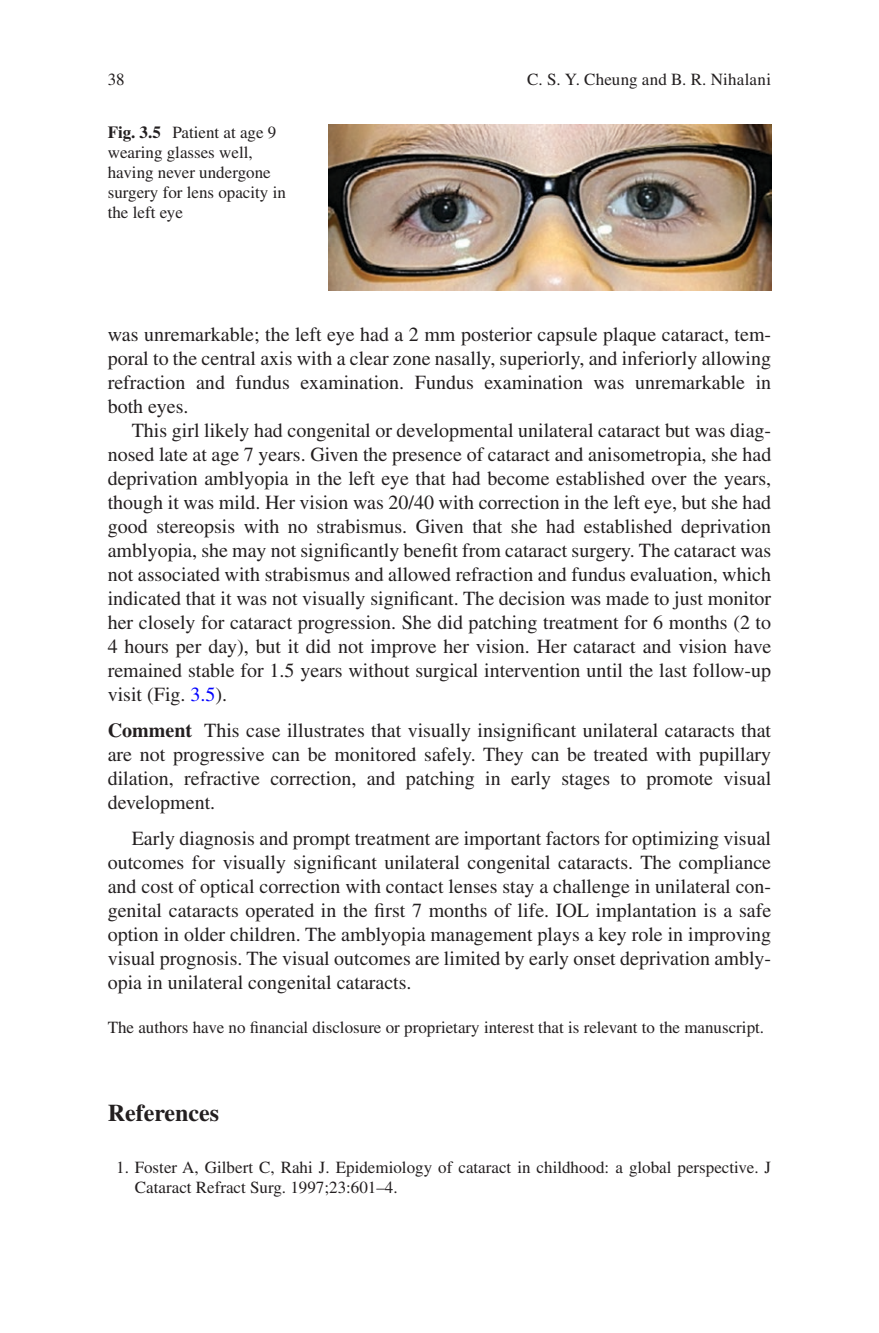
<style>
.page{position:relative;width:879px;height:1333px;background:#fff}
.page>*{position:absolute;margin:0;border:0;box-sizing:border-box;transform-origin:0 0}
.t1{font:700 24px "Hdvjcr Times LT Std";color:#231f20}
.t2{font:20px/24px "Yjcyth Times LT Std";color:#231f20;text-align:justify}
.t3{font:17px/20px "Yjcyth Times LT Std";color:#231f20}
.t4{font:17px "Xqqlnq Times LT Std";letter-spacing:.01em;color:#231f20}
.s1{font-family:"Hdvjcr Times LT Std";font-weight:700}
.s2{color:#00f}
</style>
<div class="page">
<img style="left:329px;top:124px;width:442px;height:167px">
<p class="t3" style="left:108px;top:69px;width:18px">38</p>
<p class="t3" style="left:108px;top:122px;width:180px"><span class="s1">Fig. 3.5</span> Patient at age 9 wearing glasses well, having never undergone surgery for lens opacity in the left eye</p>
<p class="t4" style="left:527px;top:70px;width:246px">C. S. Y. Cheung and B. R. Nihalani</p>
<p class="t2" style="left:108px;top:322px;width:665px">was unremarkable; the left eye had a 2 mm posterior capsule plaque cataract, tem&shy;poral to the central axis with a clear zone nasally, superiorly, and inferiorly allowing refraction and fundus examination. Fundus examination was unremarkable in both eyes.</p>
<p class="t2" style="left:108px;top:418px;width:665px;text-indent:24px">This girl likely had congenital or developmental unilateral cataract but was diag&shy;nosed late at age 7 years. Given the presence of cataract and anisometropia, she had deprivation amblyopia in the left eye that had become established over the years, though it was mild. Her vision was 20/40 with correction in the left eye, but she had good stereopsis with no strabismus. Given that she had established deprivation amblyopia, she may not significantly benefit from cataract surgery. The cataract was not associated with strabismus and allowed refraction and fundus evaluation, which indicated that it was not visually significant. The decision was made to just monitor her closely for cataract progression. She did patching treatment for 6 months (2 to 4 hours per day), but it did not improve her vision. Her cataract and vision have remained stable for 1.5 years without surgical intervention until the last follow-up visit (Fig. <span class="s2">3.5</span>).</p>
<p class="t2" style="left:108px;top:718px;width:665px"><span class="s1">Comment</span> This case illustrates that visually insignificant unilateral cataracts that are not progressive can be monitored safely. They can be treated with pupillary dilation, refractive correction, and patching in early stages to promote visual development.</p>
<p class="t2" style="left:108px;top:826px;width:665px;text-indent:24px">Early diagnosis and prompt treatment are important factors for optimizing visual outcomes for visually significant unilateral congenital cataracts. The compliance and cost of optical correction with contact lenses stay a challenge in unilateral con&shy;genital cataracts operated in the first 7 months of life. IOL implantation is a safe option in older children. The amblyopia management plays a key role in improving visual prognosis. The visual outcomes are limited by early onset deprivation ambly&shy;opia in unilateral congenital cataracts.</p>
<p class="t3" style="left:108px;top:1017px;width:658px">The authors have no financial disclosure or proprietary interest that is relevant to the manuscript.</p>
<p class="t1" style="left:108px;top:1098px;width:113px">References</p>
<p class="t3" style="left:135px;top:1157px;width:638px;text-indent:-19px">1. Foster A, Gilbert C, Rahi J. Epidemiology of cataract in childhood: a global perspective. J<br>Cataract Refract Surg. 1997;23:601–4.</p>
</div>
